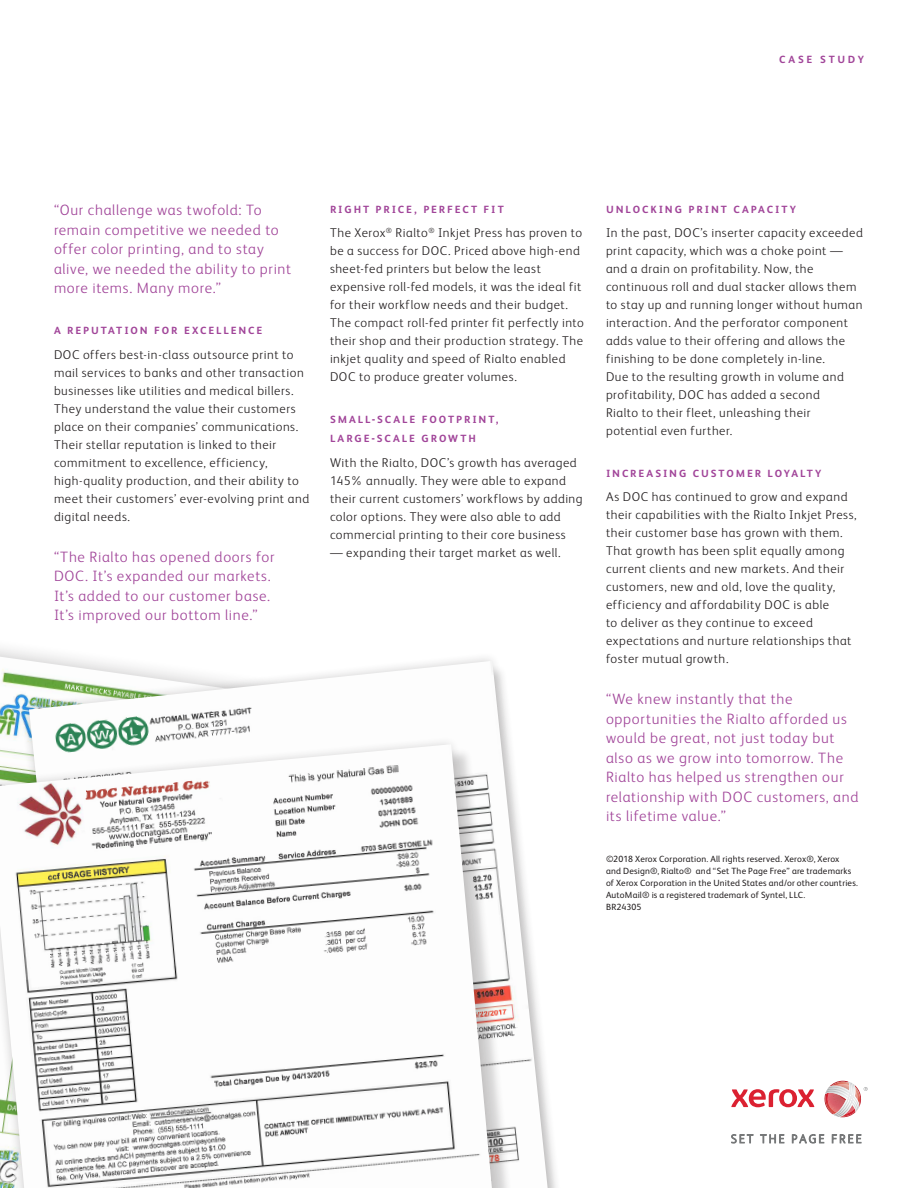
<style>
.page{position:relative;width:918px;height:1188px;background:#fff}
.page>*{position:absolute;margin:0;border:0;box-sizing:border-box;transform-origin:0 0}
.Callout{font:300 15px/19.5px "Xerox Sans";letter-spacing:.045em;color:#a14599}
.Body_Text{font:300 12.75px/18px "Xerox Sans";letter-spacing:.04em;color:#231f20}
.Body_Subhead{font:700 12px/19.5px "Xerox Sans Expert";letter-spacing:.16em;color:#a14599}
.Page_Header{font:700 12px "Xerox Sans Expert";letter-spacing:.225em;color:#a14599}
.Body_Text-2{font:9px/12px "Xerox Sans";letter-spacing:.02em;color:#231f20}
</style>
<div class="page">
<svg style="left:731px;top:1089px;width:83px;height:18px"></svg>
<svg style="left:824px;top:1081px;width:44px;height:37px"></svg>
<svg style="left:731px;top:1134px;width:22px;height:9px"></svg>
<svg style="left:760px;top:1135px;width:24px;height:8px"></svg>
<svg style="left:792px;top:1134px;width:32px;height:9px"></svg>
<svg style="left:832px;top:1135px;width:29px;height:8px"></svg>
<svg style="left:18px;top:651px;width:538px;height:537px"></svg>
<img style="left:29px;top:661px;width:519px;height:527px">
<img style="left:44px;top:683px;width:491px;height:505px">
<div style="left:0;top:747px;width:527px;height:441px;background:#231f20;opacity:.2"></div>
<svg style="left:0;top:734px;width:516px;height:454px"></svg>
<img style="left:0;top:744px;width:492px;height:444px">
<img style="left:8px;top:762px;width:456px;height:426px">
<p class="Page_Header" style="left:779px;top:55px;width:86px">CASE STUDY</p>
<p class="Callout" style="left:54px;top:200px;width:239px">“Our challenge was twofold: To remain competitive we needed to offer color printing, and to stay alive, we needed the ability to print more items. Many more.”</p>
<p class="Body_Subhead" style="left:54px;top:322px;width:210px">A REPUTATION FOR EXCELLENCE</p>
<p class="Body_Text" style="left:54px;top:345px;width:257px">DOC offers best-in-class outsource print to mail services to banks and other transaction businesses like utilities and medical billers.<br>They understand the value their customers place on their companies’ communications.<br>Their stellar reputation is linked to their commitment to excellence, efficiency, high-quality production, and their ability to meet their customers’ ever-evolving print and digital needs.</p>
<p class="Callout" style="left:54px;top:546px;width:222px">“The Rialto has opened doors for<br>DOC. It’s expanded our markets.<br>It’s added to our customer base.<br>It’s improved our bottom line.”</p>
<p class="Body_Subhead" style="left:330px;top:201px;width:175px">RIGHT PRICE, PERFECT FIT</p>
<p class="Body_Text" style="left:330px;top:223px;width:255px">The Xerox<sup>®</sup> Rialto<sup>®</sup> Inkjet Press has proven to be a success for DOC. Priced above high-end sheet-fed printers but below the least expensive roll-fed models, it was the ideal fit for their workflow needs and their budget.<br>The compact roll-fed printer fit perfectly into their shop and their production strategy. The inkjet quality and speed of Rialto enabled DOC to produce greater volumes.</p>
<p class="Body_Subhead" style="left:330px;top:410px;width:170px">SMALL-SCALE FOOTPRINT,<br>LARGE-SCALE GROWTH</p>
<p class="Body_Text" style="left:330px;top:453px;width:254px">With the Rialto, DOC’s growth has averaged 145% annually. They were able to expand their current customers’ workflows by adding color options. They were also able to add commercial printing to their core business</p>
<p class="Body_Text" style="left:330px;top:543px;width:232px">— expanding their target market as well.</p>
<p class="Body_Subhead" style="left:606px;top:201px;width:192px">UNLOCKING PRINT CAPACITY</p>
<p class="Body_Text" style="left:606px;top:223px;width:258px">In the past, DOC’s inserter capacity exceeded print capacity, which was a choke point — and a drain on profitability. Now, the continuous roll and dual stacker allows them to stay up and running longer without human interaction. And the perforator component adds value to their offering and allows the finishing to be done completely in-line.<br>Due to the resulting growth in volume and profitability, DOC has added a second<br>Rialto to their fleet, unleashing their potential even further.</p>
<p class="Body_Subhead" style="left:606px;top:464px;width:217px">INCREASING CUSTOMER LOYALTY</p>
<p class="Body_Text" style="left:606px;top:487px;width:252px">As DOC has continued to grow and expand their capabilities with the Rialto Inkjet Press, their customer base has grown with them.<br>That growth has been split equally among current clients and new markets. And their customers, new and old, love the quality, efficiency and affordability DOC is able<br>to deliver as they continue to exceed expectations and nurture relationships that foster mutual growth.</p>
<p class="Callout" style="left:606px;top:689px;width:254px">“We knew instantly that the opportunities the Rialto afforded us would be great, not just today but also as we grow into tomorrow. The<br>Rialto has helped us strengthen our relationship with DOC customers, and its lifetime value.”</p>
<p class="Body_Text-2" style="left:606px;top:852px;width:254px">©2018 Xerox Corporation. All rights reserved. Xerox®, Xerox<br>and Design®, Rialto® and “Set The Page Free” are trademarks of Xerox Corporation in the United States and/or other countries.<br>AutoMail® is a registered trademark of Syntel, LLC.<br>BR24305</p>
</div>
